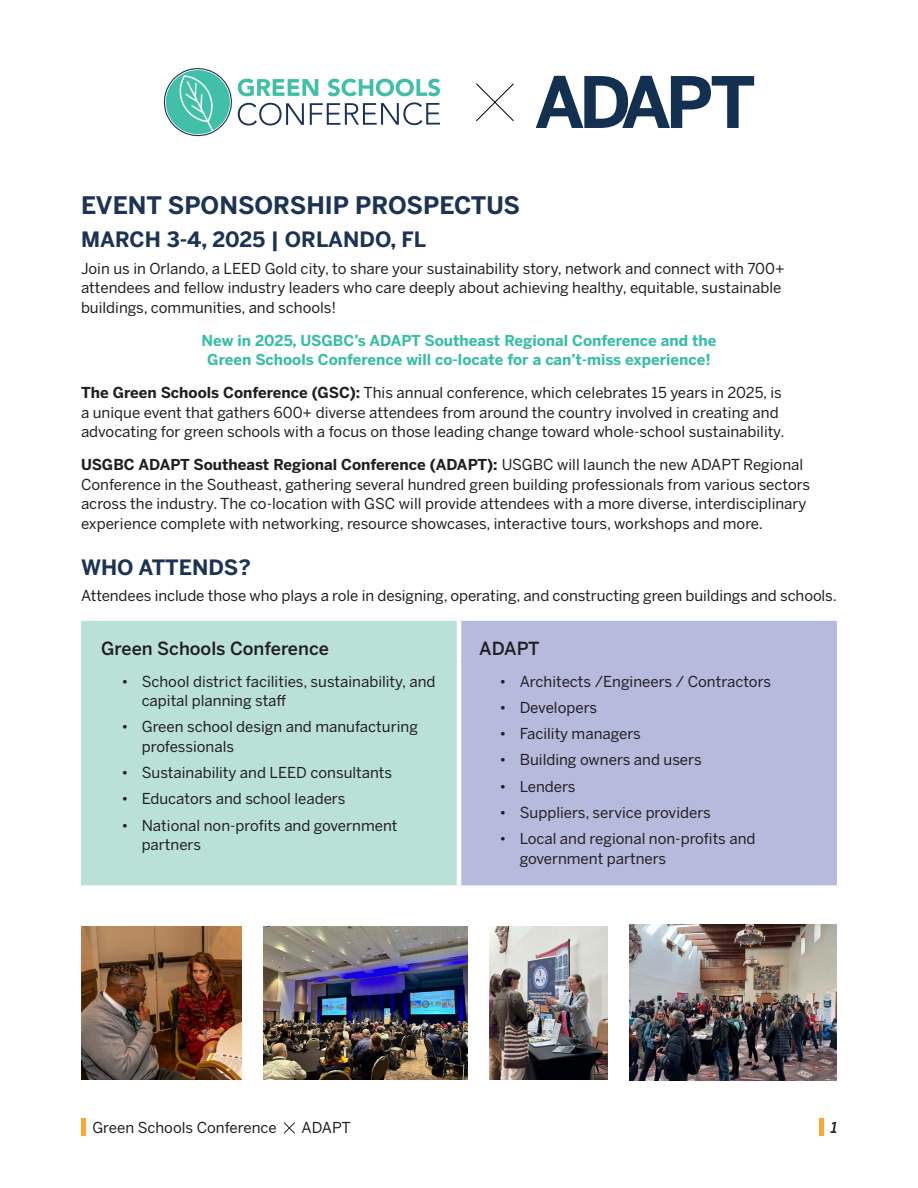
<style>
.page{position:relative;width:918px;height:1188px;background:#fff}
.page>*{position:absolute;margin:0;border:0;box-sizing:border-box;transform-origin:0 0}
.t1{font:700 24px "Benton Sans";color:#1c3354}
.t2{font:700 21px "Benton Sans";color:#1c3354}
.t3{font:500 18px "Benton Sans";color:#231f20}
.t4{font:15px/19.5px "Benton Sans";color:#231f20}
.t5{font:700 15px/19.5px "Benton Sans";color:#38bda7;text-align:center}
.t6{font:italic 500 15px "Benton Sans";color:#231f20}
.s1{font-weight:700}
</style>
<div class="page">
<hr style="left:81px;top:1119px;width:4px;height:17px;background:#faa631">
<svg style="left:283px;top:1122px;width:12px;height:12px"></svg>
<div style="left:819px;top:1119px;width:5px;height:17px;background:#faa631"></div>
<svg style="left:536px;top:76px;width:218px;height:52px"></svg>
<svg style="left:163px;top:68px;width:277px;height:69px"></svg>
<svg style="left:476px;top:83px;width:38px;height:39px"></svg>
<div style="left:81px;top:621px;width:376px;height:264px;background:#b9e1d7"></div>
<div style="left:461px;top:621px;width:376px;height:264px;background:#b6badd"></div>
<img style="left:81px;top:927px;width:160px;height:153px">
<img style="left:263px;top:927px;width:205px;height:153px">
<img style="left:490px;top:927px;width:118px;height:153px">
<img style="left:630px;top:925px;width:207px;height:155px">
<h1 class="t1" style="left:81px;top:191px;width:441px">EVENT SPONSORSHIP PROSPECTUS</h1>
<h2 class="t2" style="left:81px;top:227px;width:347px">MARCH 3-4, 2025 | ORLANDO, FL</h2>
<p class="t4" style="left:81px;top:258px;width:705px">Join us in Orlando, a LEED Gold city, to share your sustainability story, network and connect with 700+ attendees and fellow industry leaders who care deeply about achieving healthy, equitable, sustainable buildings, communities, and schools!</p>
<p class="t5" style="left:202px;top:330px;width:516px">New in 2025, USGBC’s ADAPT Southeast Regional Conference and the<br>Green Schools Conference will co-locate for a can’t-miss experience!</p>
<p class="t4" style="left:81px;top:383px;width:705px"><span class="s1">The Green Schools Conference (GSC):</span> This annual conference, which celebrates 15 years in 2025, is a unique event that gathers 600+ diverse attendees from around the country involved in creating and advocating for green schools with a focus on those leading change toward whole-school sustainability.</p>
<p class="t4" style="left:81px;top:455px;width:731px"><span class="s1">USGBC ADAPT Southeast Regional Conference (ADAPT):</span> USGBC will launch the new ADAPT Regional Conference in the Southeast, gathering several hundred green building professionals from various sectors across the industry. The co-location with GSC will provide attendees with a more diverse, interdisciplinary experience complete with networking, resource showcases, interactive tours, workshops and more.</p>
<h2 class="t2" style="left:81px;top:555px;width:171px">WHO ATTENDS?</h2>
<p class="t4" style="left:81px;top:586px;width:757px">Attendees include those who plays a role in designing, operating, and constructing green buildings and schools.</p>
<p class="t3" style="left:101px;top:638px;width:229px">Green Schools Conference</p>
<p class="t3" style="left:479px;top:638px;width:62px">ADAPT</p>
<p class="t4" style="left:142px;top:671px;width:295px;text-indent:-20px">• School district facilities, sustainability, and capital planning staff</p>
<p class="t4" style="left:142px;top:717px;width:278px;text-indent:-20px">• Green school design and manufacturing professionals</p>
<p class="t4" style="left:122px;top:763px;width:272px">• Sustainability and LEED consultants</p>
<p class="t4" style="left:122px;top:789px;width:225px">• Educators and school leaders</p>
<p class="t4" style="left:142px;top:815px;width:257px;text-indent:-20px">• National non-profits and government partners</p>
<p class="t4" style="left:500px;top:671px;width:273px">• Architects /Engineers / Contractors</p>
<p class="t4" style="left:500px;top:697px;width:99px">• Developers</p>
<p class="t4" style="left:500px;top:724px;width:143px">• Facility managers</p>
<p class="t4" style="left:500px;top:750px;width:204px">• Building owners and users</p>
<p class="t4" style="left:500px;top:776px;width:78px">• Lenders</p>
<p class="t4" style="left:500px;top:802px;width:213px">• Suppliers, service providers</p>
<p class="t4" style="left:520px;top:829px;width:237px;text-indent:-20px">• Local and regional non-profits and government partners</p>
<p class="t4" style="left:92px;top:1118px;width:186px">Green Schools Conference</p>
<p class="t4" style="left:302px;top:1118px;width:51px">ADAPT</p>
<p class="t6" style="left:831px;top:1119px;width:8px">1</p>
</div>
